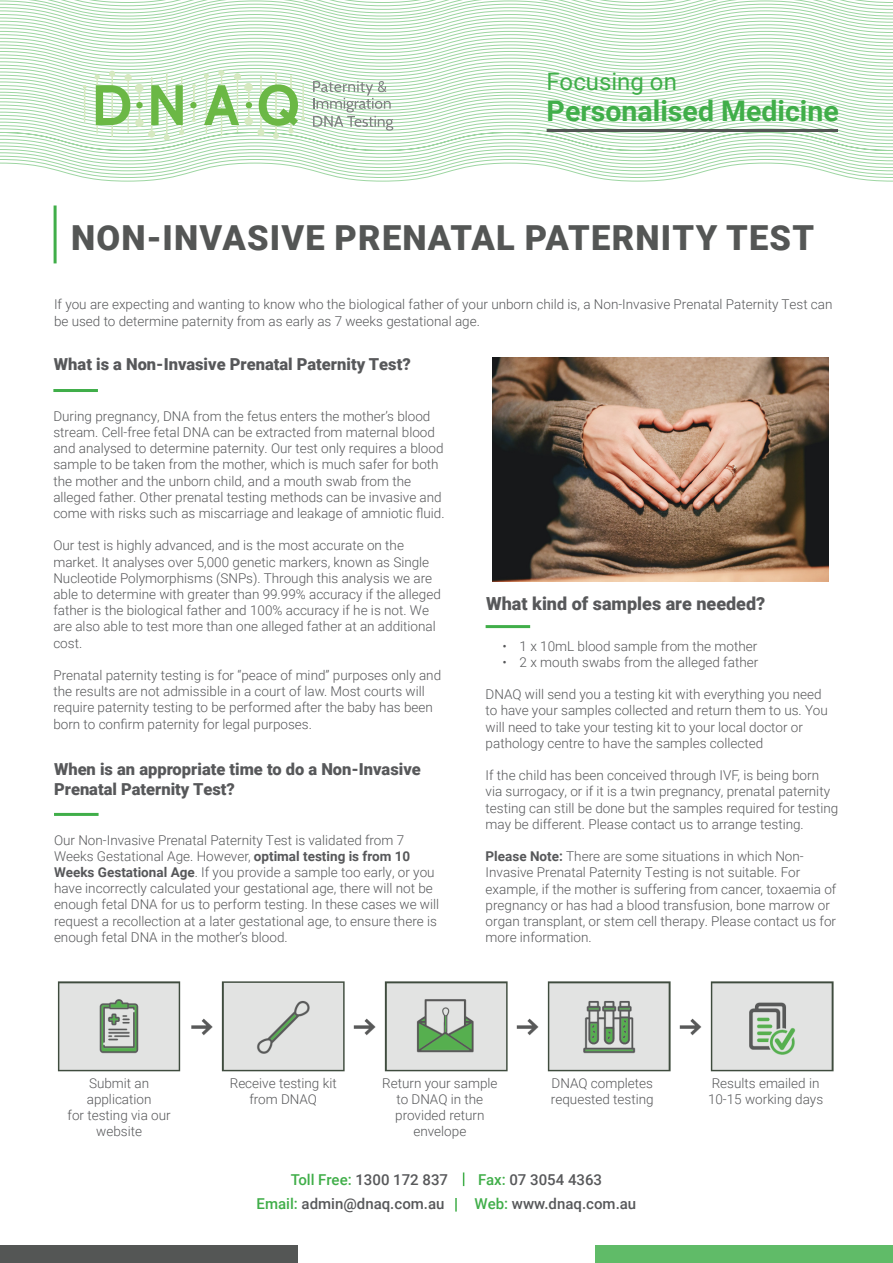
<style>
.page{position:relative;width:893px;height:1263px;background:#fff}
.page>*{position:absolute;margin:0;border:0;box-sizing:border-box;transform-origin:0 0}
.t1{font:900 34.5px "Roboto";letter-spacing:.035em;color:#545655}
.t2{font:700 28.5px "Roboto";color:#40ae49}
.t3{font:24px "Roboto";color:#40ae49}
.t4{font:900 18px "Roboto";color:#57585a}
.t5{font:900 16.5px/19.8px "Roboto";color:#57585a}
.t6{font:500 15px "Roboto";color:#57585a}
.Paragraph_Style_1{font:300 13.5px/16.2px "Roboto";color:#57585a}
.s1{font-weight:700}
.s2{color:#40ae49}
</style>
<div class="page">
<svg style="left:0;top:0;width:893px;height:182px"></svg>
<div style="left:0;top:1245px;width:298px;height:18px;background:#545655"></div>
<div style="left:595px;top:1245px;width:298px;height:18px;background:#60bb68"></div>
<hr style="left:54px;top:205px;width:3px;height:58px;background:#40ae49">
<hr style="left:53px;top:389px;width:45px;height:3px;background:#40ae49">
<svg style="left:463px;top:1172px;width:1px;height:14px"></svg>
<svg style="left:455px;top:1198px;width:2px;height:13px"></svg>
<hr style="left:547px;top:129px;width:291px;height:3px;background:#545655">
<svg style="left:313px;top:81px;width:80px;height:50px"></svg>
<svg style="left:192px;top:84px;width:4px;height:4px"></svg>
<hr style="left:84px;top:87px;width:1px;height:35px;background:#d6e9c1">
<hr style="left:193px;top:86px;width:2px;height:34px;background:#d6e9c1">
<svg style="left:83px;top:85px;width:4px;height:4px"></svg>
<svg style="left:192px;top:118px;width:4px;height:4px"></svg>
<svg style="left:94px;top:70px;width:90px;height:70px"></svg>
<svg style="left:190px;top:102px;width:7px;height:7px"></svg>
<svg style="left:204px;top:70px;width:101px;height:69px"></svg>
<hr style="left:54px;top:813px;width:45px;height:3px;background:#40ae49">
<hr style="left:486px;top:625px;width:44px;height:3px;background:#40ae49">
<img style="left:57px;top:981px;width:777px;height:91px">
<img style="left:492px;top:358px;width:336px;height:224px">
<p class="t3" style="left:547px;top:64px;width:132px">Focusing on</p>
<p class="t2" style="left:547px;top:91px;width:294px">Personalised Medicine</p>
<p class="t1" style="left:71px;top:214px;width:744px">NON-INVASIVE PRENATAL PATERNITY TEST</p>
<p class="Paragraph_Style_1" style="left:54px;top:296px;width:780px">If you are expecting and wanting to know who the biological father of your unborn child is, a Non-Invasive Prenatal Paternity Test can be used to determine paternity from as early as 7 weeks gestational age.</p>
<p class="t5" style="left:54px;top:354px;width:359px">What is a Non-Invasive Prenatal Paternity Test?</p>
<p class="Paragraph_Style_1" style="left:53px;top:407px;width:393px">During pregnancy, DNA from the fetus enters the mother’s blood stream. Cell-free fetal DNA can be extracted from maternal blood and analysed to determine paternity. Our test only requires a blood sample to be taken from the mother, which is much safer for both the mother and the unborn child, and a mouth swab from the alleged father. Other prenatal testing methods can be invasive and come with risks such as miscarriage and leakage of amniotic fluid.</p>
<p class="Paragraph_Style_1" style="left:53px;top:537px;width:389px">Our test is highly advanced, and is the most accurate on the market. It analyses over 5,000 genetic markers, known as Single Nucleotide Polymorphisms (SNPs). Through this analysis we are able to determine with greater than 99.99% accuracy if the alleged father is the biological father and 100% accuracy if he is not. We are also able to test more than one alleged father at an additional cost.</p>
<p class="Paragraph_Style_1" style="left:53px;top:667px;width:389px">Prenatal paternity testing is for “peace of mind” purposes only and the results are not admissible in a court of law. Most courts will require paternity testing to be performed after the baby has been born to confirm paternity for legal purposes.</p>
<p class="t5" style="left:54px;top:758px;width:368px">When is an appropriate time to do a Non-Invasive<br>Prenatal Paternity Test?</p>
<p class="Paragraph_Style_1" style="left:54px;top:831px;width:387px">Our Non-Invasive Prenatal Paternity Test is validated from 7<br>Weeks Gestational Age. However, <span class="s1">optimal testing is from 10<br>Weeks Gestational Age</span>. If you provide a sample too early, or you have incorrectly calculated your gestational age, there will not be enough fetal DNA for us to perform testing. In these cases we will request a recollection at a later gestational age, to ensure there is enough fetal DNA in the mother’s blood.</p>
<p class="t4" style="left:486px;top:591px;width:281px">What kind of samples are needed?</p>
<p class="Paragraph_Style_1" style="left:503px;top:637px;width:256px">• 1 x 10mL blood sample from the mother</p>
<p class="Paragraph_Style_1" style="left:503px;top:653px;width:257px">• 2 x mouth swabs from the alleged father</p>
<p class="Paragraph_Style_1" style="left:486px;top:686px;width:344px">DNAQ will send you a testing kit with everything you need to have your samples collected and return them to us. You will need to take your testing kit to your local doctor or pathology centre to have the samples collected</p>
<p class="Paragraph_Style_1" style="left:486px;top:767px;width:354px">If the child has been conceived through IVF, is being born via surrogacy, or if it is a twin pregnancy, prenatal paternity testing can still be done but the samples required for testing may be different. Please contact us to arrange testing.</p>
<p class="Paragraph_Style_1" style="left:486px;top:848px;width:352px"><span class="s1">Please Note:</span> There are some situations in which Non-Invasive Prenatal Paternity Testing is not suitable. For example, if the mother is suffering from cancer, toxaemia of pregnancy or has had a blood transfusion, bone marrow or organ transplant, or stem cell therapy. Please contact us for more information.</p>
<p class="Paragraph_Style_1" style="left:87px;top:1074px;width:66px">Submit an application</p>
<p class="Paragraph_Style_1" style="left:68px;top:1107px;width:105px;text-align:center">for testing via our website</p>
<p class="Paragraph_Style_1" style="left:230px;top:1074px;width:108px;text-align:center">Receive testing kit from DNAQ</p>
<p class="Paragraph_Style_1" style="left:382px;top:1074px;width:117px;text-align:center">Return your sample to DNAQ in the provided return envelope</p>
<p class="Paragraph_Style_1" style="left:551px;top:1074px;width:104px">DNAQ completes requested testing</p>
<p class="Paragraph_Style_1" style="left:708px;top:1074px;width:117px">Results emailed in<br>10-15 working days</p>
<p class="t6" style="left:291px;top:1169px;width:159px"><span class="s2">Toll Free:</span> 1300 172 837</p>
<p class="t6" style="left:478px;top:1169px;width:126px"><span class="s2">Fax:</span> 07 3054 4363</p>
<p class="t6" style="left:257px;top:1193px;width:189px"><span class="s2">Email:</span> admin@dnaq.com.au</p>
<p class="t6" style="left:474px;top:1193px;width:163px"><span class="s2">Web:</span> www.dnaq.com.au</p>
</div>
